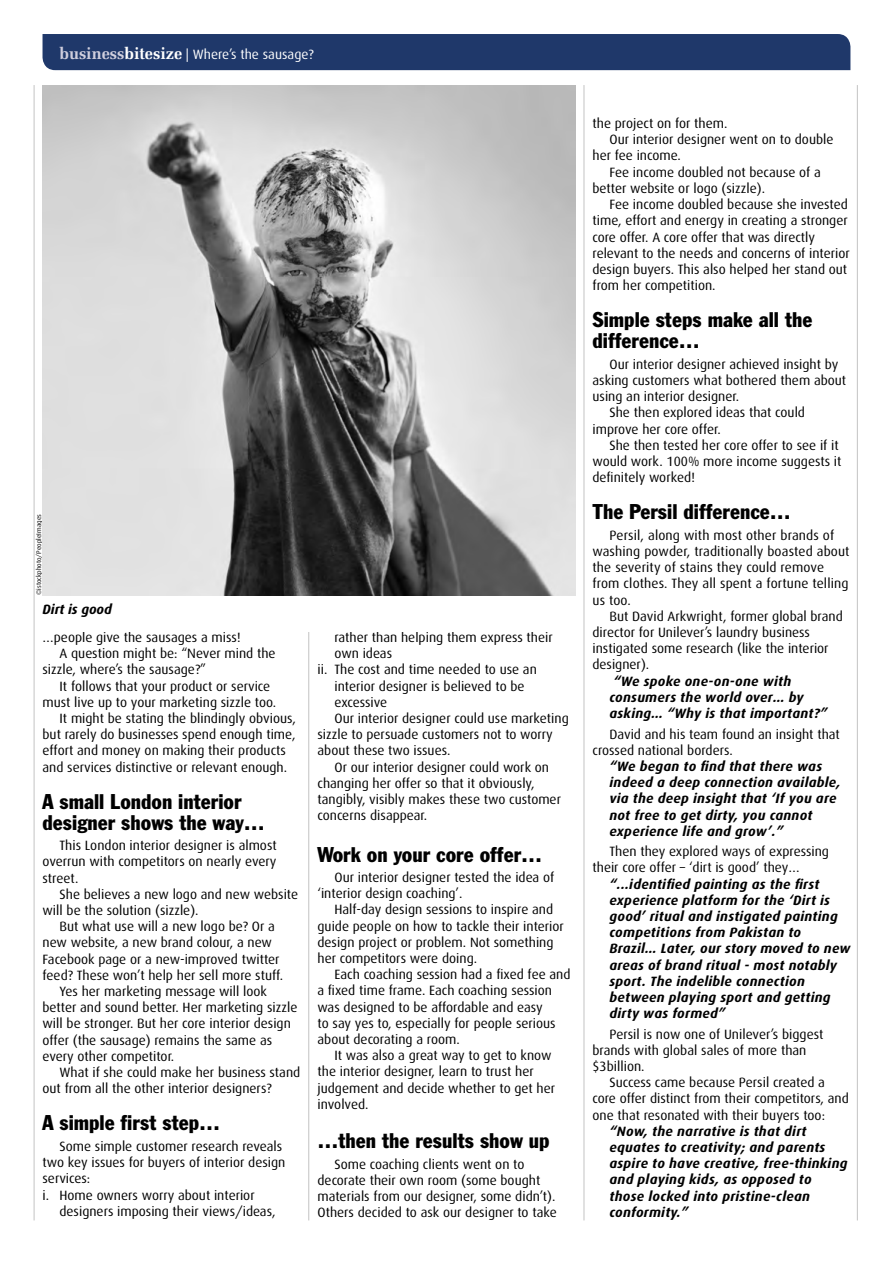
<style>
.page{position:relative;width:893px;height:1263px;background:#fff}
.page>*{position:absolute;margin:0;border:0;box-sizing:border-box;transform-origin:0 0}
.SUBHEAD{font:condensed 21px/21px "Franklin Gothic BT";color:#000}
.body{font:13.5px/16.2px "Dax";color:#000}
.QUOTE{font:italic 700 13.5px/16.2px "Dax";letter-spacing:.02em;color:#000}
.BULLIT{font:13.5px/16.2px "Dax";color:#000}
.body-2{font:13.5px "Dax";color:#fff}
.PHOTO_CAPTION{font:italic 700 13.5px "Dax";color:#000}
.PHOTO_CREDIT{font:6.75px "Dax";color:#000}
.s1{font-family:"Zapf Elliptical 711 BT";font-weight:700;font-size:16.5px;color:#cfcedd}
.s2{font-family:"Zapf Elliptical 711 BT";font-weight:700;font-size:16.5px}
</style>
<div class="page">
<hr style="left:308px;top:85px;width:1px;height:1135px;background:#c6c6c6">
<hr style="left:583px;top:85px;width:1px;height:1135px;background:#c6c6c6">
<hr style="left:34px;top:85px;width:1px;height:1135px;background:#c6c6c6">
<hr style="left:857px;top:85px;width:1px;height:1135px;background:#c6c6c6">
<div style="left:43px;top:34px;width:807px;height:36px;background:#1f386a"></div>
<div style="left:43px;top:595px;width:532px;height:36px;background:#fff"></div>
<img style="left:43px;top:85px;width:532px;height:510px">
<p class="body-2" style="left:60px;top:47px;width:256px"><span class="s1">business</span><span class="s2">bitesize</span> | Where’s the sausage?</p>
<p class="PHOTO_CREDIT" style="left:35px;top:595px;width:83px;rotate:-90deg">©istockphoto/PeopleImages</p>
<p class="PHOTO_CAPTION" style="left:43px;top:602px;width:71px">Dirt is good</p>
<p class="body" style="left:43px;top:629px;width:200px">…people give the sausages a miss!</p>
<p class="body" style="left:43px;top:645px;width:235px;text-indent:17px">A question might be: “Never mind the sizzle, where’s the sausage?”</p>
<p class="body" style="left:43px;top:678px;width:235px;text-indent:17px">It follows that your product or service must live up to your marketing sizzle too.</p>
<p class="body" style="left:43px;top:710px;width:255px;text-indent:17px">It might be stating the blindingly obvious, but rarely do businesses spend enough time, effort and money on making their products and services distinctive or relevant enough.</p>
<p class="SUBHEAD" style="left:43px;top:790px;width:224px">A small London interior designer shows the way…</p>
<p class="body" style="left:43px;top:837px;width:236px;text-align:justify;text-indent:17px">This London interior designer is almost overrun with competitors on nearly every street.</p>
<p class="body" style="left:43px;top:886px;width:257px;text-indent:17px">She believes a new logo and new website will be the solution (sizzle).</p>
<p class="body" style="left:43px;top:918px;width:242px;text-indent:17px">But what use will a new logo be? Or a new website, a new brand colour, a new Facebook page or a new-improved twitter feed? These won’t help her sell more stuff.</p>
<p class="body" style="left:43px;top:983px;width:256px;text-indent:17px">Yes her marketing message will look better and sound better. Her marketing sizzle will be stronger. But her core interior design offer (the sausage) remains the same as every other competitor.</p>
<p class="body" style="left:43px;top:1064px;width:259px;text-indent:17px">What if she could make her business stand out from all the other interior designers?</p>
<p class="SUBHEAD" style="left:43px;top:1112px;width:179px">A simple first step…</p>
<p class="body" style="left:43px;top:1138px;width:244px;text-indent:17px">Some simple customer research reveals two key issues for buyers of interior design services:</p>
<p class="BULLIT" style="left:60px;top:1187px;width:218px;text-indent:-17px">i. Home owners worry about interior designers imposing their views/ideas,</p>
<p class="BULLIT" style="left:334px;top:629px;width:220px">rather than helping them express their own ideas</p>
<p class="BULLIT" style="left:334px;top:662px;width:204px;text-indent:-17px">ii. The cost and time needed to use an interior designer is believed to be excessive</p>
<p class="body" style="left:317px;top:710px;width:253px;text-indent:17px">Our interior designer could use marketing sizzle to persuade customers not to worry about these two issues.</p>
<p class="body" style="left:317px;top:759px;width:245px;text-indent:17px">Or our interior designer could work on changing her offer so that it obviously, tangibly, visibly makes these two customer concerns disappear.</p>
<p class="SUBHEAD" style="left:317px;top:843px;width:226px">Work on your core offer…</p>
<p class="body" style="left:317px;top:869px;width:238px;text-indent:17px">Our interior designer tested the idea of ‘interior design coaching’.</p>
<p class="body" style="left:317px;top:902px;width:248px;text-indent:17px">Half-day design sessions to inspire and guide people on how to tackle their interior design project or problem. Not something her competitors were doing.</p>
<p class="body" style="left:317px;top:967px;width:255px;text-indent:17px">Each coaching session had a fixed fee and a fixed time frame. Each coaching session was designed to be affordable and easy<br>to say yes to, especially for people serious about decorating a room.</p>
<p class="body" style="left:317px;top:1048px;width:239px;text-indent:17px">It was also a great way to get to know the interior designer, learn to trust her judgement and decide whether to get her involved.</p>
<p class="SUBHEAD" style="left:317px;top:1129px;width:234px">…then the results show up</p>
<p class="body" style="left:317px;top:1156px;width:241px;text-indent:17px">Some coaching clients went on to decorate their own room (some bought materials from our designer, some didn’t).<br>Others decided to ask our designer to take</p>
<p class="body" style="left:592px;top:115px;width:137px">the project on for them.</p>
<p class="body" style="left:592px;top:132px;width:242px;text-indent:17px">Our interior designer went on to double her fee income.</p>
<p class="body" style="left:592px;top:164px;width:230px;text-indent:17px">Fee income doubled not because of a better website or logo (sizzle).</p>
<p class="body" style="left:592px;top:196px;width:259px;text-indent:17px">Fee income doubled because she invested time, effort and energy in creating a stronger core offer. A core offer that was directly relevant to the needs and concerns of interior design buyers. This also helped her stand out from her competition.</p>
<p class="SUBHEAD" style="left:592px;top:309px;width:221px">Simple steps make all the difference…</p>
<p class="body" style="left:592px;top:356px;width:255px;text-indent:17px">Our interior designer achieved insight by asking customers what bothered them about using an interior designer.</p>
<p class="body" style="left:592px;top:405px;width:214px;text-indent:17px">She then explored ideas that could improve her core offer.</p>
<p class="body" style="left:592px;top:437px;width:251px;text-indent:17px">She then tested her core offer to see if it would work. 100% more income suggests it definitely worked!</p>
<p class="SUBHEAD" style="left:592px;top:501px;width:200px">The Persil difference…</p>
<p class="body" style="left:592px;top:527px;width:259px;text-indent:17px">Persil, along with most other brands of washing powder, traditionally boasted about the severity of stains they could remove from clothes. They all spent a fortune telling us too.</p>
<p class="body" style="left:592px;top:608px;width:252px;text-indent:17px">But David Arkwright, former global brand director for Unilever’s laundry business instigated some research (like the interior designer).</p>
<p class="QUOTE" style="left:609px;top:673px;width:219px">“We spoke one-on-one with consumers the world over… by asking… “Why is that important?”</p>
<p class="body" style="left:592px;top:726px;width:249px;text-indent:17px">David and his team found an insight that crossed national borders.</p>
<p class="QUOTE" style="left:609px;top:758px;width:233px">“We began to find that there was indeed a deep connection available, via the deep insight that ‘If you are not free to get dirty, you cannot experience life and grow’.”</p>
<p class="body" style="left:592px;top:843px;width:238px;text-indent:17px">Then they explored ways of expressing their core offer – ‘dirt is good’ they…</p>
<p class="QUOTE" style="left:609px;top:876px;width:242px">“...identified painting as the first experience platform for the ‘Dirt is good’ ritual and instigated painting competitions from Pakistan to Brazil… Later, our story moved to new areas of brand ritual - most notably sport. The indelible connection between playing sport and getting dirty was formed”</p>
<p class="body" style="left:592px;top:1026px;width:232px;text-indent:17px">Persil is now one of Unilever’s biggest brands with global sales of more than $3billion.</p>
<p class="body" style="left:592px;top:1074px;width:258px;text-indent:17px">Success came because Persil created a core offer distinct from their competitors, and one that resonated with their buyers too:</p>
<p class="QUOTE" style="left:609px;top:1123px;width:240px">“Now, the narrative is that dirt equates to creativity; and parents aspire to have creative, free-thinking and playing kids, as opposed to those locked into pristine-clean conformity.”</p>
</div>
